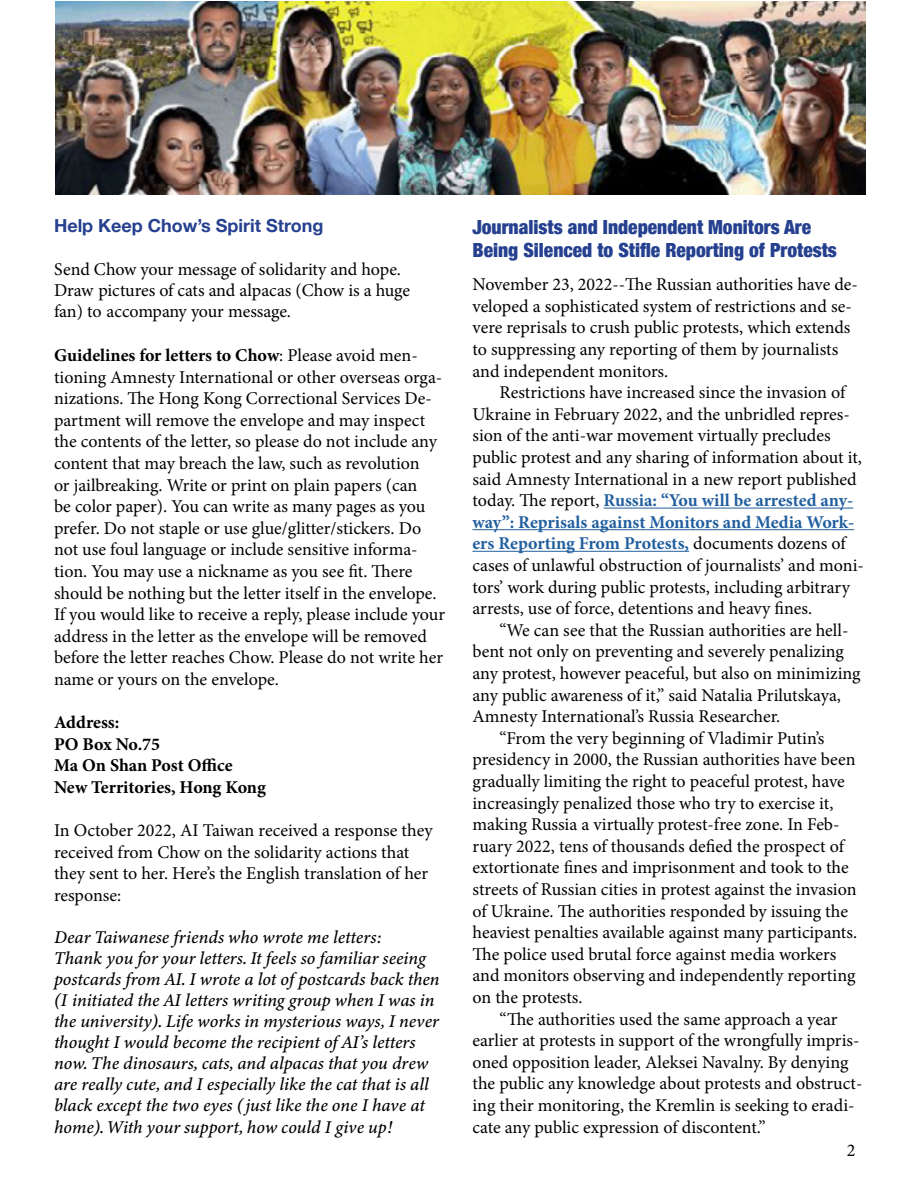
<style>
.page{position:relative;width:918px;height:1188px;background:#fff}
.page>*{position:absolute;margin:0;border:0;box-sizing:border-box;transform-origin:0 0}
.t1{font:900 condensed 19.5px/22.5px "Helvetica Neue";color:#25408f}
.t2{font:18px/21.6px "Minion Pro";letter-spacing:-.005em;color:#000}
.t3{font:italic 18px/21px "Minion Variable Concept";color:#000}
.t4{font:700 18px/21.6px "Minion Pro";letter-spacing:-.005em;color:#000}
.t5{font:700 18px "Helvetica Neue";color:#25408f}
.s1{font-weight:700}
.s2{font-weight:700;color:#215e9e}
</style>
<div class="page">
<hr style="left:604px;top:508px;width:249px;height:1px;background:#215e9e">
<hr style="left:472px;top:529px;width:382px;height:1px;background:#215e9e">
<hr style="left:472px;top:551px;width:217px;height:1px;background:#215e9e">
<img style="left:55px;top:1px;width:810px;height:193px">
<p class="t5" style="left:54px;top:211px;width:271px">Help Keep Chow’s Spirit Strong</p>
<p class="t2" style="left:54px;top:261px;width:358px;line-height:21px">Send Chow your message of solidarity and hope.<br>Draw pictures of cats and alpacas (Chow is a huge fan) to accompany your message.</p>
<p class="t2" style="left:54px;top:345px;width:393px"><span class="s1">Guidelines for letters to Chow</span>: Please avoid men&shy;tioning Amnesty International or other overseas orga&shy;nizations. The Hong Kong Correctional Services De&shy;partment will remove the envelope and may inspect the contents of the letter, so please do not include any content that may breach the law, such as revolution<br>or jailbreaking. Write or print on plain papers (can<br>be color paper). You can write as many pages as you prefer. Do not staple or use glue/glitter/stickers. Do not use foul language or include sensitive informa&shy;tion. You may use a nickname as you see fit. There should be nothing but the letter itself in the envelope.<br>If you would like to receive a reply, please include your address in the letter as the envelope will be removed before the letter reaches Chow. Please do not write her name or yours on the envelope.</p>
<p class="t4" style="left:54px;top:711px;width:213px">Address:<br>PO Box No.75<br>Ma On Shan Post Office<br>New Territories, Hong Kong</p>
<p class="t2" style="left:54px;top:820px;width:380px">In October 2022, AI Taiwan received a response they received from Chow on the solidarity actions that they sent to her. Here’s the English translation of her response:</p>
<p class="t3" style="left:54px;top:927px;width:386px">Dear Taiwanese friends who wrote me letters:<br>Thank you for your letters. It feels so familiar seeing postcards from AI. I wrote a lot ofpostcards back then (I initiated the AI letters writinggroup when I was in the university). Life works in mysterious ways, I never thought I would become the recipient ofAI’s letters now. The dinosaurs, cats, and alpacas that you drew are reallycute, and I especiallylike the cat that is all black except the two eyes (just like the one I have at home). With your support, how could I give up!</p>
<p class="t1" style="left:472px;top:215px;width:366px">Journalists and Independent Monitors Are<br>Being Silenced to Stifle Reporting of Protests</p>
<p class="t2" style="left:472px;top:274px;width:387px">November 23, 2022--The Russian authorities have de&shy;veloped a sophisticated system of restrictions and se&shy;vere reprisals to crush public protests, which extends to suppressing any reporting of them by journalists and independent monitors.</p>
<p class="t2" style="left:472px;top:382px;width:393px;text-indent:27px">Restrictions have increased since the invasion of Ukraine in February 2022, and the unbridled repres&shy;sion of the anti-war movement virtually precludes public protest and any sharing of information about it, said Amnesty International in a new report published today. The report, <span class="s2">Russia: “You will be arrested any&shy;way”: Reprisals against Monitors and Media Work&shy;ers Reporting From Protests,</span> documents dozens of cases of unlawful obstruction of journalists’ and moni&shy;tors’ work during public protests, including arbitrary arrests, use of force, detentions and heavy fines.</p>
<p class="t2" style="left:500px;top:619px;width:350px">“We can see that the Russian authorities are hell-</p>
<p class="t2" style="left:472px;top:641px;width:373px">bent not only on preventing and severely penalizing</p>
<p class="t2" style="left:472px;top:663px;width:390px">any protest, however peaceful, but also on minimizing</p>
<p class="t2" style="left:472px;top:684px;width:370px">any public awareness of it,” said Natalia Prilutskaya,</p>
<p class="t2" style="left:472px;top:706px;width:309px">Amnesty International’s Russia Researcher.</p>
<p class="t2" style="left:500px;top:727px;width:326px">“From the very beginning of Vladimir Putin’s</p>
<p class="t2" style="left:472px;top:749px;width:385px">presidency in 2000, the Russian authorities have been</p>
<p class="t2" style="left:472px;top:771px;width:374px">gradually limiting the right to peaceful protest, have</p>
<p class="t2" style="left:472px;top:792px;width:363px">increasingly penalized those who try to exercise it,</p>
<p class="t2" style="left:472px;top:814px;width:369px">making Russia a virtually protest-free zone. In Feb-</p>
<p class="t2" style="left:472px;top:835px;width:373px">ruary 2022, tens of thousands defied the prospect of</p>
<p class="t2" style="left:472px;top:857px;width:378px">extortionate fines and imprisonment and took to the</p>
<p class="t2" style="left:472px;top:879px;width:386px">streets of Russian cities in protest against the invasion</p>
<p class="t2" style="left:472px;top:900px;width:377px">of Ukraine. The authorities responded by issuing the</p>
<p class="t2" style="left:472px;top:922px;width:386px">heaviest penalties available against many participants.</p>
<p class="t2" style="left:472px;top:943px;width:365px">The police used brutal force against media workers</p>
<p class="t2" style="left:472px;top:965px;width:384px">and monitors observing and independently reporting</p>
<p class="t2" style="left:472px;top:987px;width:112px">on the protests.</p>
<p class="t2" style="left:500px;top:1008px;width:340px">“The authorities used the same approach a year</p>
<p class="t2" style="left:472px;top:1030px;width:389px">earlier at protests in support of the wrongfully impris-</p>
<p class="t2" style="left:472px;top:1051px;width:378px">oned opposition leader, Aleksei Navalny. By denying</p>
<p class="t2" style="left:472px;top:1073px;width:391px">the public any knowledge about protests and obstruct-</p>
<p class="t2" style="left:472px;top:1095px;width:384px">ing their monitoring, the Kremlin is seeking to eradi-</p>
<p class="t2" style="left:472px;top:1116px;width:295px">cate any public expression of discontent.”</p>
<p class="t2" style="left:847px;top:1139px;width:10px">2</p>
</div>
